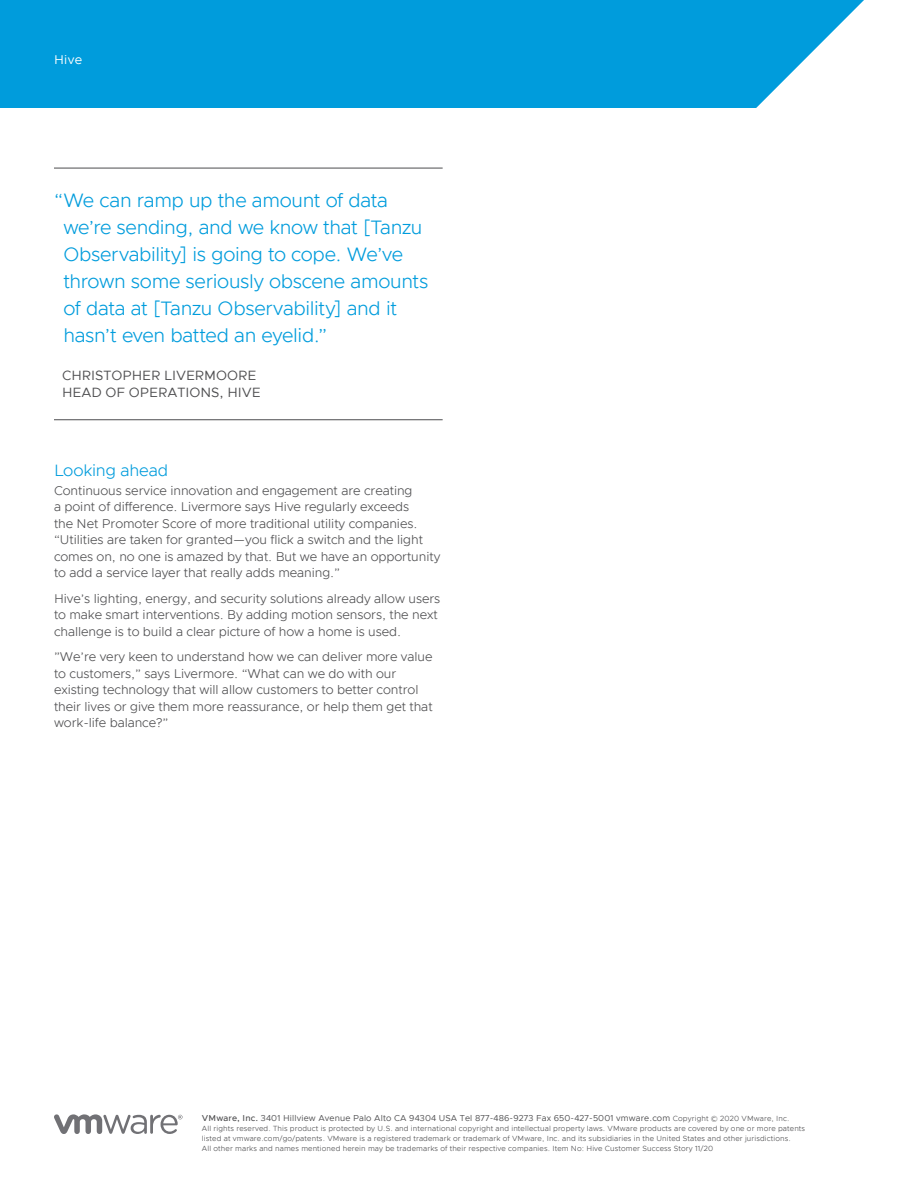
<style>
.page{position:relative;width:918px;height:1188px;background:#fff}
.page>*{position:absolute;margin:0;border:0;box-sizing:border-box;transform-origin:0 0}
.t1{font:300 19.5px/27px "Metropolis";letter-spacing:-.02em;color:#009cdc}
.t2{font:300 16.5px "Metropolis";letter-spacing:-.01em;color:#009cdc}
.t3{font:13.5px/16.5px "Metropolis";color:#4d4d4f}
.t4{font:300 12.75px/16.5px "Metropolis";letter-spacing:-.005em;color:#4d4d4f}
.t5{font:12.75px "Metropolis";color:#fff}
.t6{font:8.7px "Metropolis";letter-spacing:.015em;color:#4d4d4f}
.t7{font:300 7.5px/9.8px "Metropolis";letter-spacing:.015em;color:#4d4d4f}
.s1{font-weight:500}
.s2{font-weight:300;font-size:7.5px}
</style>
<div class="page">
<svg style="left:54px;top:1114px;width:129px;height:20px"></svg>
<div style="left:0;top:0;width:864px;height:108px;background:#009cdc"></div>
<hr style="left:54px;top:168px;width:389px;height:1px;background:#4d4d4f">
<hr style="left:54px;top:419px;width:389px;height:1px;background:#4d4d4f">
<p class="t5" style="left:54px;top:52px;width:30px">Hive</p>
<h1 class="t1" style="left:63px;top:187px;width:367px;text-indent:-9px">“We can ramp up the amount of data we’re sending, and we know that [Tanzu Observability] is going to cope. We’ve thrown some seriously obscene amounts of data at [Tanzu Observability] and it hasn’t even batted an eyelid.”</h1>
<p class="t3" style="left:62px;top:367px;width:200px">CHRISTOPHER LIVERMOORE<br>HEAD OF OPERATIONS, HIVE</p>
<p class="t2" style="left:54px;top:460px;width:116px">Looking ahead</p>
<p class="t4" style="left:54px;top:482px;width:388px">Continuous service innovation and engagement are creating<br>a point of difference. Livermore says Hive regularly exceeds<br>the Net Promoter Score of more traditional utility companies. “Utilities are taken for granted—you flick a switch and the light comes on, no one is amazed by that. But we have an opportunity to add a service layer that really adds meaning.”</p>
<p class="t4" style="left:54px;top:590px;width:388px">Hive’s lighting, energy, and security solutions already allow users to make smart interventions. By adding motion sensors, the next challenge is to build a clear picture of how a home is used.</p>
<p class="t4" style="left:54px;top:649px;width:380px">”We’re very keen to understand how we can deliver more value to customers,” says Livermore. “What can we do with our existing technology that will allow customers to better control their lives or give them more reassurance, or help them get that work-life balance?”</p>
<p class="t6" style="left:202px;top:1113px;width:589px"><span class="s1">VMware, Inc.</span> 3401 Hillview Avenue Palo Alto CA 94304 USA Tel 877-486-9273 Fax 650-427-5001 vmware.com <span class="s2">Copyright © 2020 VMware, Inc.</span></p>
<p class="t7" style="left:202px;top:1124px;width:605px">All rights reserved. This product is protected by U.S. and international copyright and intellectual property laws. VMware products are covered by one or more patents listed at vmware.com/go/patents. VMware is a registered trademark or trademark of VMware, Inc. and its subsidiaries in the United States and other jurisdictions.<br>All other marks and names mentioned herein may be trademarks of their respective companies. Item No: Hive Customer Success Story 11/20</p>
</div>
